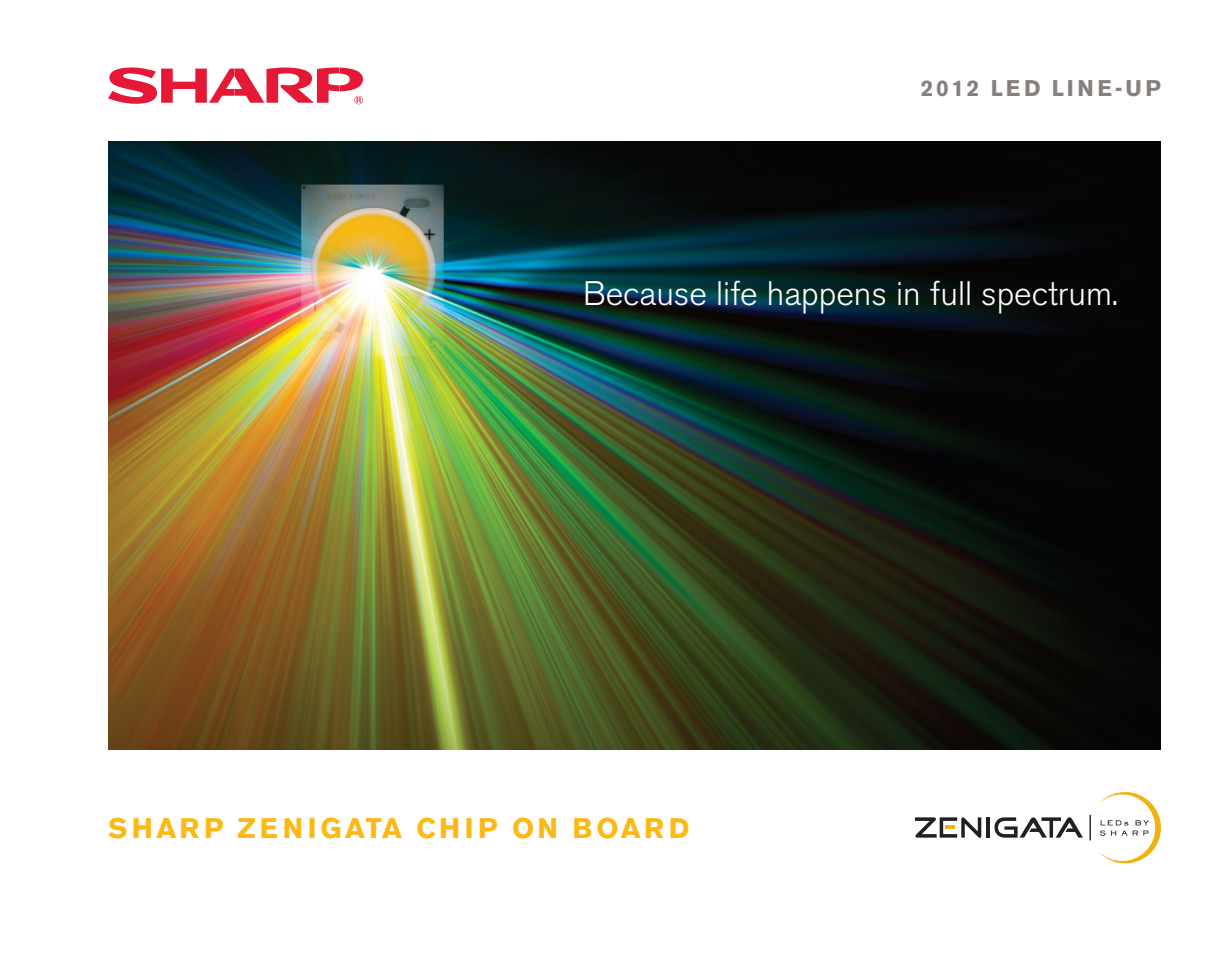
<style>
.page{position:relative;width:1215px;height:972px;background:#fff}
.page>*{position:absolute;margin:0;border:0;box-sizing:border-box;transform-origin:0 0}
.t1{font:300 33.75px "Akzidenz Grotesk BE";color:#fff}
.t2{font:700 28.12px "Akzidenz Grotesk BE";letter-spacing:.14em;color:#fcb814}
.t3{font:700 22.5px "Akzidenz Grotesk BE";letter-spacing:.12em;color:#867f7c}
</style>
<div class="page">
<svg style="left:108px;top:68px;width:255px;height:36px"></svg>
<img style="left:108px;top:142px;width:1053px;height:607px">
<svg style="left:1090px;top:815px;width:1px;height:26px"></svg>
<hr style="left:987px;top:817px;width:3px;height:21px;background:#231f20">
<svg style="left:994px;top:817px;width:89px;height:21px"></svg>
<svg style="left:1099px;top:792px;width:62px;height:72px"></svg>
<svg style="left:915px;top:817px;width:66px;height:21px"></svg>
<p class="t3" style="left:921px;top:75px;width:103px">2012 LED</p>
<p class="t3" style="left:1052px;top:75px;width:31px">LINE</p>
<p class="t3" style="left:1115px;top:75px;width:46px">-UP</p>
<p class="t1" style="left:583px;top:275px;width:536px">Because life happens in full spectrum.</p>
<p class="t2" style="left:108px;top:812px;width:583px">SHARP ZENIGATA CHIP ON BOARD</p>
</div>
